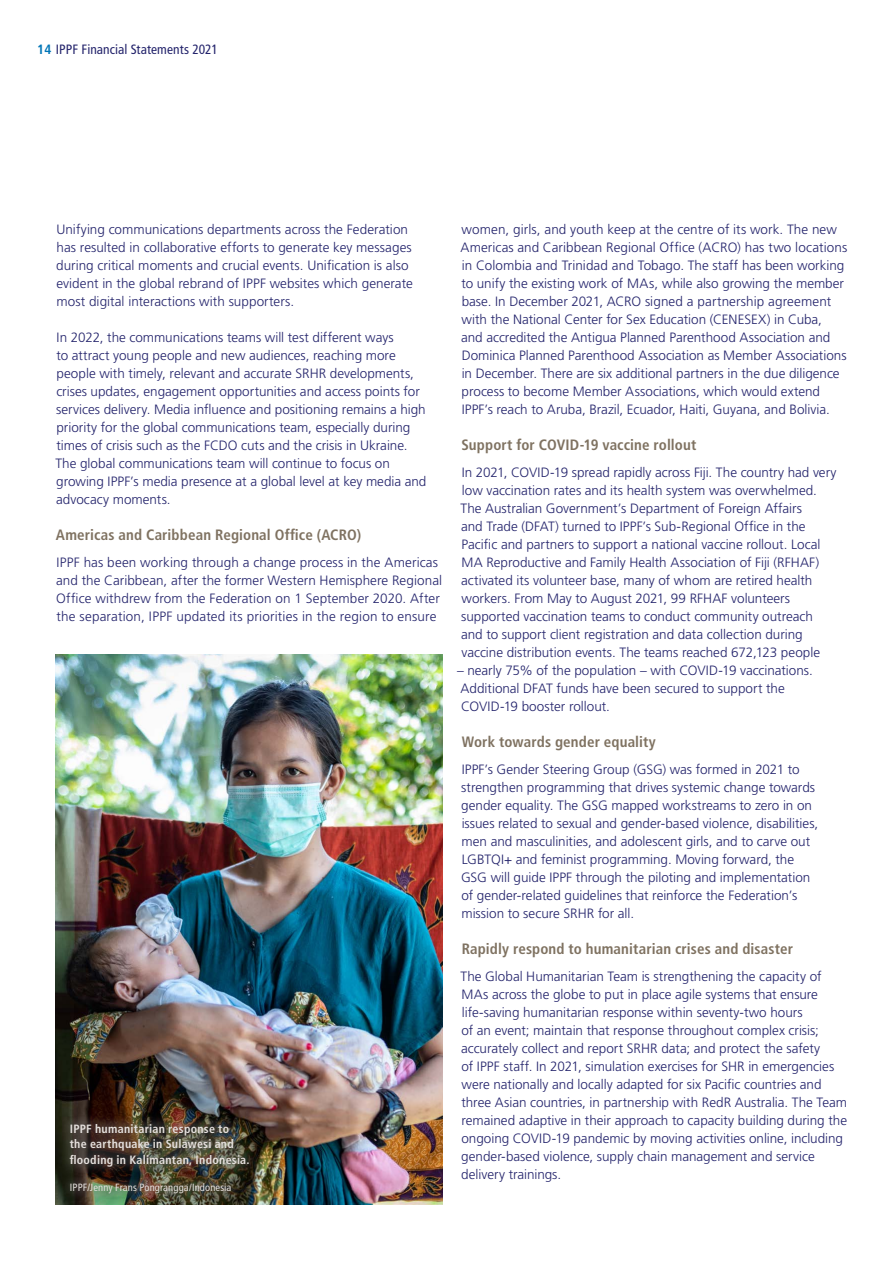
<style>
.page{position:relative;width:893px;height:1263px;background:#fff}
.page>*{position:absolute;margin:0;border:0;box-sizing:border-box;transform-origin:0 0}
.t1{font:700 condensed 15px "Frutiger LT Std";letter-spacing:.01em;color:#7f7261}
.t2{font:300 13.5px/18px "Frutiger LT Std";color:#24246c}
.t3{font:condensed 13.5px "Frutiger LT Std";letter-spacing:.005em;color:#24246c}
.t4{font:700 condensed 12px/15.8px "Frutiger LT Std";letter-spacing:.02em;color:#e5e0dd}
.t5{font:condensed 10.5px "Frutiger LT Std";letter-spacing:.015em;color:#e5e0dd}
.s1{font-weight:700;color:#0075b7}
</style>
<div class="page">
<img style="left:56px;top:654px;width:387px;height:551px">
<div style="left:56px;top:1109px;width:204px;height:98px;background:#fff;opacity:.44"></div>
<div style="left:61px;top:1115px;width:196px;height:87px;background:#1d1d1b;opacity:.75"></div>
<p class="t3" style="left:37px;top:41px;width:182px"><span class="s1">14</span> IPPF Financial Statements 2021</p>
<p class="t2" style="left:56px;top:221px;width:358px">Unifying communications departments across the Federation has resulted in collaborative efforts to generate key messages during critical moments and crucial events. Unification is also evident in the global rebrand of IPPF websites which generate most digital interactions with supporters.</p>
<p class="t2" style="left:55px;top:329px;width:373px">In 2022, the communications teams will test different ways<br>to attract young people and new audiences, reaching more people with timely, relevant and accurate SRHR developments, crises updates, engagement opportunities and access points for services delivery. Media influence and positioning remains a high priority for the global communications team, especially during times of crisis such as the FCDO cuts and the crisis in Ukraine.<br>The global communications team will continue to focus on growing IPPF’s media presence at a global level at key media and advocacy moments.</p>
<p class="t1" style="left:56px;top:526px;width:307px">Americas and Caribbean Regional Office (ACRO)</p>
<p class="t2" style="left:56px;top:554px;width:388px">IPPF has been working through a change process in the Americas and the Caribbean, after the former Western Hemisphere Regional Office withdrew from the Federation on 1 September 2020. After the separation, IPPF updated its priorities in the region to ensure</p>
<p class="t4" style="left:70px;top:1120px;width:181px">IPPF humanitarian response to<br>the earthquake in Sulawesi and flooding in Kalimantan, Indonesia.</p>
<p class="t5" style="left:70px;top:1181px;width:163px">IPPF/Jenny Frans Pongrangga/Indonesia</p>
<p class="t2" style="left:461px;top:221px;width:388px">women, girls, and youth keep at the centre of its work. The new Americas and Caribbean Regional Office (ACRO) has two locations in Colombia and Trinidad and Tobago. The staff has been working to unify the existing work of MAs, while also growing the member base. In December 2021, ACRO signed a partnership agreement with the National Center for Sex Education (CENESEX) in Cuba,<br>and accredited the Antigua Planned Parenthood Association and Dominica Planned Parenthood Association as Member Associations in December. There are six additional partners in the due diligence process to become Member Associations, which would extend IPPF’s reach to Aruba, Brazil, Ecuador, Haiti, Guyana, and Bolivia.</p>
<p class="t1" style="left:461px;top:436px;width:236px">Support for COVID-19 vaccine rollout</p>
<p class="t2" style="left:460px;top:464px;width:378px">In 2021, COVID-19 spread rapidly across Fiji. The country had very low vaccination rates and its health system was overwhelmed.<br>The Australian Government’s Department of Foreign Affairs<br>and Trade (DFAT) turned to IPPF’s Sub-Regional Office in the Pacific and partners to support a national vaccine rollout. Local MA Reproductive and Family Health Association of Fiji (RFHAF) activated its volunteer base, many of whom are retired health workers. From May to August 2021, 99 RFHAF volunteers supported vaccination teams to conduct community outreach and to support client registration and data collection during vaccine distribution events. The teams reached 672,123 people</p>
<p class="t2" style="left:457px;top:661px;width:357px">– nearly 75% of the population – with COVID-19 vaccinations.<br>Additional DFAT funds have been secured to support the<br>COVID-19 booster rollout.</p>
<p class="t1" style="left:462px;top:733px;width:196px">Work towards gender equality</p>
<p class="t2" style="left:461px;top:761px;width:359px">IPPF’s Gender Steering Group (GSG) was formed in 2021 to strengthen programming that drives systemic change towards gender equality. The GSG mapped workstreams to zero in on issues related to sexual and gender-based violence, disabilities, men and masculinities, and adolescent girls, and to carve out LGBTQI+ and feminist programming. Moving forward, the GSG will guide IPPF through the piloting and implementation of gender-related guidelines that reinforce the Federation’s mission to secure SRHR for all.</p>
<p class="t1" style="left:462px;top:940px;width:333px">Rapidly respond to humanitarian crises and disaster</p>
<p class="t2" style="left:460px;top:968px;width:388px">The Global Humanitarian Team is strengthening the capacity of MAs across the globe to put in place agile systems that ensure life-saving humanitarian response within seventy-two hours<br>of an event; maintain that response throughout complex crisis; accurately collect and report SRHR data; and protect the safety<br>of IPPF staff. In 2021, simulation exercises for SHR in emergencies were nationally and locally adapted for six Pacific countries and three Asian countries, in partnership with RedR Australia. The Team remained adaptive in their approach to capacity building during the ongoing COVID-19 pandemic by moving activities online, including gender-based violence, supply chain management and service delivery trainings.</p>
</div>
